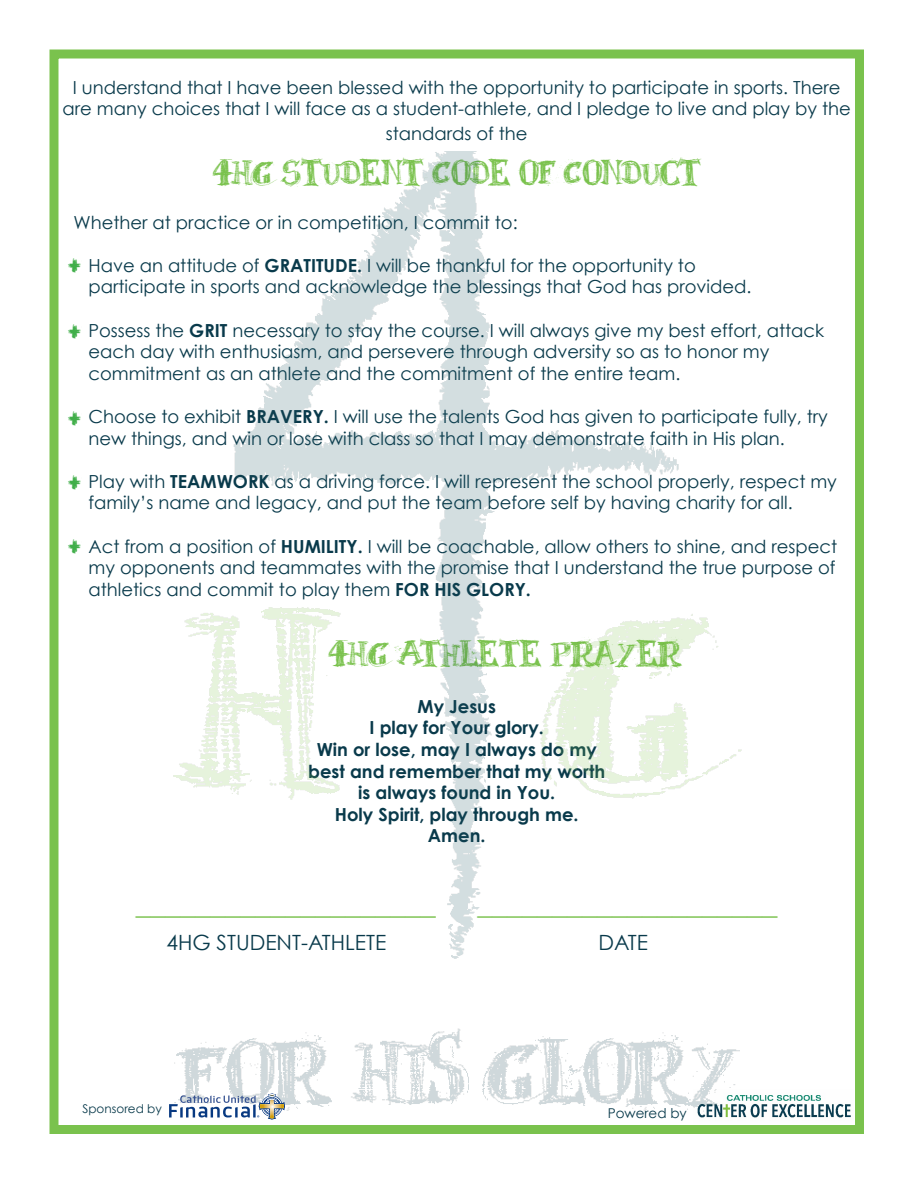
<style>
.page{position:relative;width:918px;height:1188px;background:#fff}
.page>*{position:absolute;margin:0;border:0;box-sizing:border-box;transform-origin:0 0}
.Paragraph_Style_1{font:37.5px "Black Board";color:#7ac24d}
.t1{font:31.5px "Black Board";color:#40ae49}
.t2{font:30px "Century Gothic";color:#7ac24d}
.t3{font:21px "Century Gothic";color:#093a4b}
.Paragraph_Style_1-2{font:18px/21.6px "Century Gothic";color:#093a4b}
.t4{font:700 18px "Century Gothic";color:#093a4b}
.t5{font:13.5px "Century Gothic";color:#093a4b}
.t6{font:12px "Century Gothic";color:#093a4b}
.s1{font-weight:700}
</style>
<div class="page">
<div style="left:50px;top:50px;width:814px;height:1084px;border:9px solid #7ac24d"></div>
<img style="left:773px;top:1095px;width:78px;height:23px">
<img style="left:173px;top:152px;width:600px;height:966px">
<svg style="left:169px;top:1094px;width:116px;height:25px"></svg>
<p class="Paragraph_Style_1-2" style="left:63px;top:76px;width:790px;text-align:center">I understand that I have been blessed with the opportunity to participate in sports. There are many choices that I will face as a student-athlete, and I pledge to live and play by the</p>
<p class="Paragraph_Style_1-2" style="left:386px;top:123px;width:143px">standards of the</p>
<p class="Paragraph_Style_1" style="left:213px;top:154px;width:489px">4HG STUDENT CODE OF CONDUCT</p>
<p class="Paragraph_Style_1-2" style="left:73px;top:211px;width:446px">Whether at practice or in competition, I commit to:</p>
<p class="Paragraph_Style_1-2" style="left:88px;top:254px;width:664px">Have an attitude of <span class="s1">GRATITUDE.</span> I will be thankful for the opportunity to participate in sports and acknowledge the blessings that God has provided.</p>
<p class="Paragraph_Style_1-2" style="left:88px;top:319px;width:737px">Possess the <span class="s1">GRIT</span> necessary to stay the course. I will always give my best effort, attack each day with enthusiasm, and persevere through adversity so as to honor my commitment as an athlete and the commitment of the entire team.</p>
<p class="Paragraph_Style_1-2" style="left:88px;top:405px;width:741px">Choose to exhibit <span class="s1">BRAVERY.</span> I will use the talents God has given to participate fully, try new things, and win or lose with class so that I may demonstrate faith in His plan.</p>
<p class="Paragraph_Style_1-2" style="left:88px;top:470px;width:750px">Play with <span class="s1">TEAMWORK</span> as a driving force. I will represent the school properly, respect my family’s name and legacy, and put the team before self by having charity for all.</p>
<p class="Paragraph_Style_1-2" style="left:88px;top:535px;width:750px;text-align:justify">Act from a position of <span class="s1">HUMILITY.</span> I will be coachable, allow others to shine, and respect my opponents and teammates with the promise that I understand the true purpose of athletics and commit to play them <span class="s1">FOR HIS GLORY.</span></p>
<p class="Paragraph_Style_1" style="left:328px;top:635px;width:354px">4HG ATHLETE PRAYER</p>
<p class="t4" style="left:418px;top:695px;width:80px">My Jesus</p>
<p class="t4" style="left:370px;top:717px;width:176px">I play for Your glory.</p>
<p class="t4" style="left:317px;top:738px;width:282px">Win or lose, may I always do my</p>
<p class="t4" style="left:308px;top:760px;width:299px">best and remember that my worth</p>
<p class="t4" style="left:358px;top:781px;width:198px">is always found in You.</p>
<p class="t4" style="left:335px;top:803px;width:245px">Holy Spirit, play through me.</p>
<p class="t4" style="left:428px;top:825px;width:59px">Amen.</p>
<p class="t1" style="left:68px;top:250px;width:14px">+</p>
<p class="t1" style="left:68px;top:316px;width:14px">+</p>
<p class="t1" style="left:68px;top:403px;width:14px">+</p>
<p class="t1" style="left:68px;top:467px;width:14px">+</p>
<p class="t1" style="left:68px;top:530px;width:14px">+</p>
<p class="t2" style="left:136px;top:885px;width:301px">____________________</p>
<p class="t2" style="left:478px;top:885px;width:301px">____________________</p>
<p class="t3" style="left:166px;top:930px;width:221px">4HG STUDENT-ATHLETE</p>
<p class="t3" style="left:598px;top:930px;width:51px">DATE</p>
<p class="t6" style="left:82px;top:1101px;width:81px">Sponsored by</p>
<p class="t5" style="left:608px;top:1105px;width:81px">Powered by</p>
</div>
